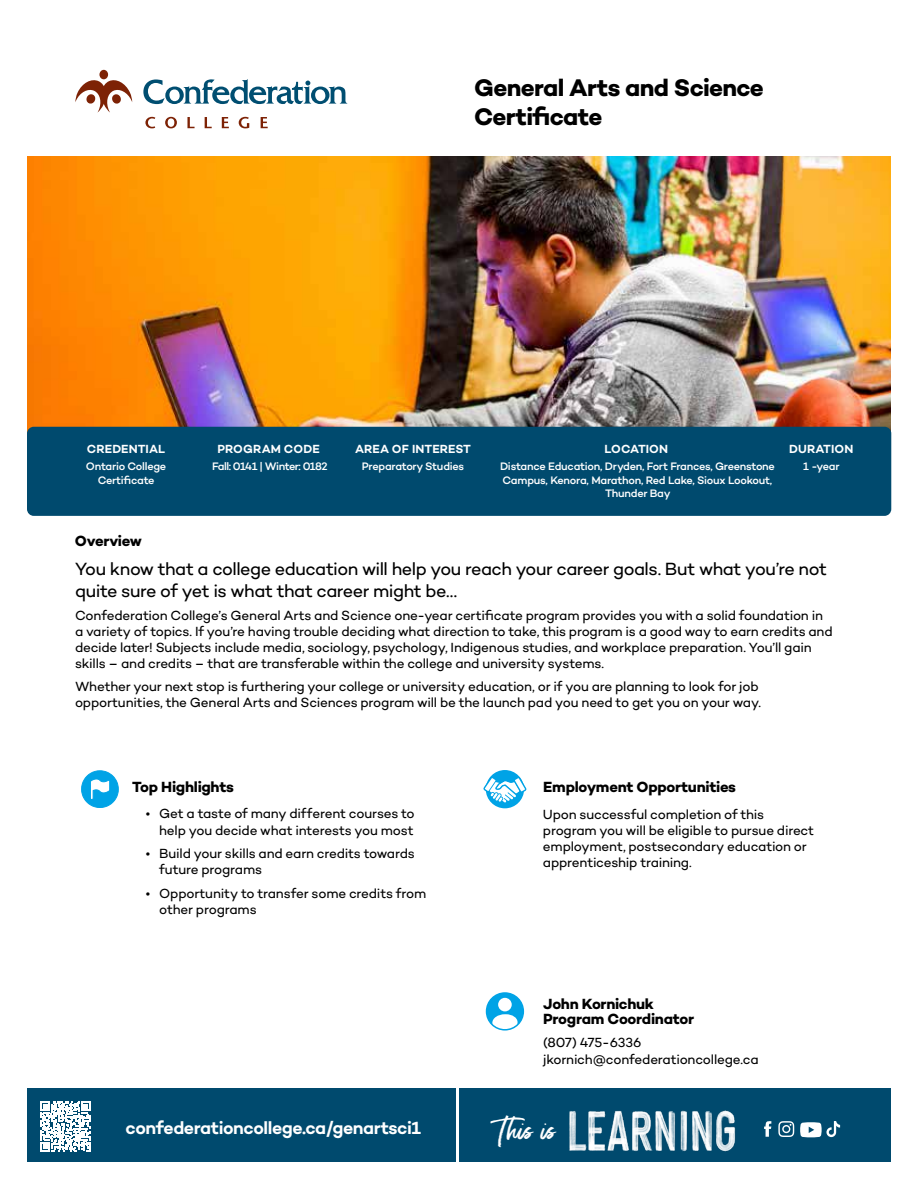
<style>
.page{position:relative;width:918px;height:1188px;background:#fff}
.page>*{position:absolute;margin:0;border:0;box-sizing:border-box;transform-origin:0 0}
.t1{font:30.3px "Moonstone";color:#fff}
.t2{font:700 24.3px/29.2px "Campton";letter-spacing:-.025em;color:#000}
.t3{font:18px/21.6px "Campton";letter-spacing:-.03em;color:#000}
.t4{font:600 18px "Campton";letter-spacing:-.025em;color:#fff}
.t5{font:700 15px/15.9px "Campton";letter-spacing:-.02em;color:#000}
.t6{font:13.5px/16.2px "Campton";letter-spacing:-.015em;color:#000}
.t7{font:600 12px "Campton";letter-spacing:.01em;color:#fff}
.t8{font:500 11.1px/13.4px "Campton";letter-spacing:-.025em;color:#fff;text-align:center}
.t9{font:500 11.1px "Campton";letter-spacing:-.045em;color:#fff}
</style>
<div class="page">
<img style="left:27px;top:157px;width:864px;height:274px">
<svg style="left:82px;top:771px;width:36px;height:37px"></svg>
<svg style="left:143px;top:79px;width:205px;height:25px"></svg>
<div style="left:99px;top:70px;width:9px;height:9px;background:#7d2205;border-radius:50%"></div>
<svg style="left:75px;top:78px;width:57px;height:35px"></svg>
<svg style="left:145px;top:117px;width:10px;height:11px"></svg>
<svg style="left:165px;top:117px;width:12px;height:11px"></svg>
<svg style="left:187px;top:117px;width:8px;height:11px"></svg>
<svg style="left:205px;top:117px;width:7px;height:11px"></svg>
<svg style="left:222px;top:117px;width:7px;height:11px"></svg>
<svg style="left:239px;top:117px;width:10px;height:11px"></svg>
<svg style="left:261px;top:117px;width:7px;height:11px"></svg>
<div style="left:487px;top:771px;width:36px;height:37px;background:#00a3e6;border-radius:50%"></div>
<div style="left:486px;top:770px;width:38px;height:38px;border:2px solid #00a3e6;border-radius:50%"></div>
<svg style="left:484px;top:777px;width:42px;height:27px"></svg>
<div style="left:487px;top:993px;width:36px;height:37px;background:#00a3e6;border-radius:50%"></div>
<div style="left:498px;top:998px;width:14px;height:13px;background:#fff;border-radius:50%"></div>
<svg style="left:492px;top:1014px;width:26px;height:16px"></svg>
<div style="left:486px;top:992px;width:38px;height:39px;border:2px solid #00a3e6;border-radius:50%"></div>
<div style="left:27px;top:427px;width:864px;height:89px;background:#004a6e;border-radius:7px"></div>
<div style="left:27px;top:1089px;width:864px;height:73px;background:#004a6e"></div>
<hr style="left:456px;top:1087px;width:3px;height:79px;background:#fff">
<svg style="left:41px;top:1102px;width:49px;height:49px"></svg>
<img style="left:569px;top:1110px;width:167px;height:42px">
<svg style="left:764px;top:1121px;width:7px;height:16px"></svg>
<svg style="left:778px;top:1121px;width:16px;height:16px"></svg>
<svg style="left:800px;top:1121px;width:40px;height:16px"></svg>
<h2 class="t2" style="left:474px;top:73px;width:291px">General Arts and Science<br>Certificate</h2>
<p class="t7" style="left:87px;top:441px;width:80px">CREDENTIAL</p>
<p class="t8" style="left:86px;top:460px;width:82px">Ontario College<br>Certificate</p>
<p class="t5" style="left:75px;top:533px;width:68px">Overview</p>
<p class="t7" style="left:218px;top:441px;width:104px">PROGRAM CODE</p>
<p class="t9" style="left:212px;top:460px;width:117px">Fall: 0141 | Winter: 0182</p>
<p class="t7" style="left:355px;top:441px;width:117px">AREA OF INTEREST</p>
<p class="t8" style="left:362px;top:460px;width:104px">Preparatory Studies</p>
<p class="t7" style="left:605px;top:441px;width:65px">LOCATION</p>
<p class="t8" style="left:500px;top:460px;width:276px">Distance Education, Dryden, Fort Frances, Greenstone<br>Campus, Kenora, Marathon, Red Lake, Sioux Lookout,<br>Thunder Bay</p>
<p class="t7" style="left:789px;top:441px;width:66px">DURATION</p>
<p class="t8" style="left:803px;top:460px;width:38px">1 -year</p>
<h3 class="t3" style="left:75px;top:558px;width:753px">You know that a college education will help you reach your career goals. But what you’re not quite sure of yet is what that career might be…</h3>
<p class="t6" style="left:75px;top:607px;width:759px">Confederation College’s General Arts and Science one-year certificate program provides you with a solid foundation in a variety of topics. If you’re having trouble deciding what direction to take, this program is a good way to earn credits and decide later! Subjects include media, sociology, psychology, Indigenous studies, and workplace preparation. You’ll gain skills – and credits – that are transferable within the college and university systems.</p>
<p class="t6" style="left:75px;top:678px;width:687px">Whether your next stop is furthering your college or university education, or if you are planning to look for job opportunities, the General Arts and Sciences program will be the launch pad you need to get you on your way.</p>
<p class="t5" style="left:132px;top:779px;width:103px">Top Highlights</p>
<p class="t5" style="left:543px;top:779px;width:194px">Employment Opportunities</p>
<p class="t6" style="left:146px;top:805px;width:271px;text-align:right">• Get a taste of many different courses to help you decide what interests you most</p>
<p class="t6" style="left:159px;top:845px;width:257px;text-indent:-14px">• Build your skills and earn credits towards future programs</p>
<p class="t6" style="left:159px;top:884px;width:269px;text-indent:-14px">• Opportunity to transfer some credits from other programs</p>
<p class="t6" style="left:543px;top:806px;width:273px">Upon successful completion of this program you will be eligible to pursue direct employment, postsecondary education or apprenticeship training.</p>
<p class="t5" style="left:543px;top:995px;width:153px">John Kornichuk<br>Program Coordinator</p>
<p class="t6" style="left:543px;top:1034px;width:217px">(807) 475-6336 jkornich@confederationcollege.ca</p>
<h3 class="t4" style="left:126px;top:1117px;width:297px">confederationcollege.ca/genartsci1</h3>
<h1 class="t1" style="left:499px;top:1110px;width:59px">This is</h1>
</div>
